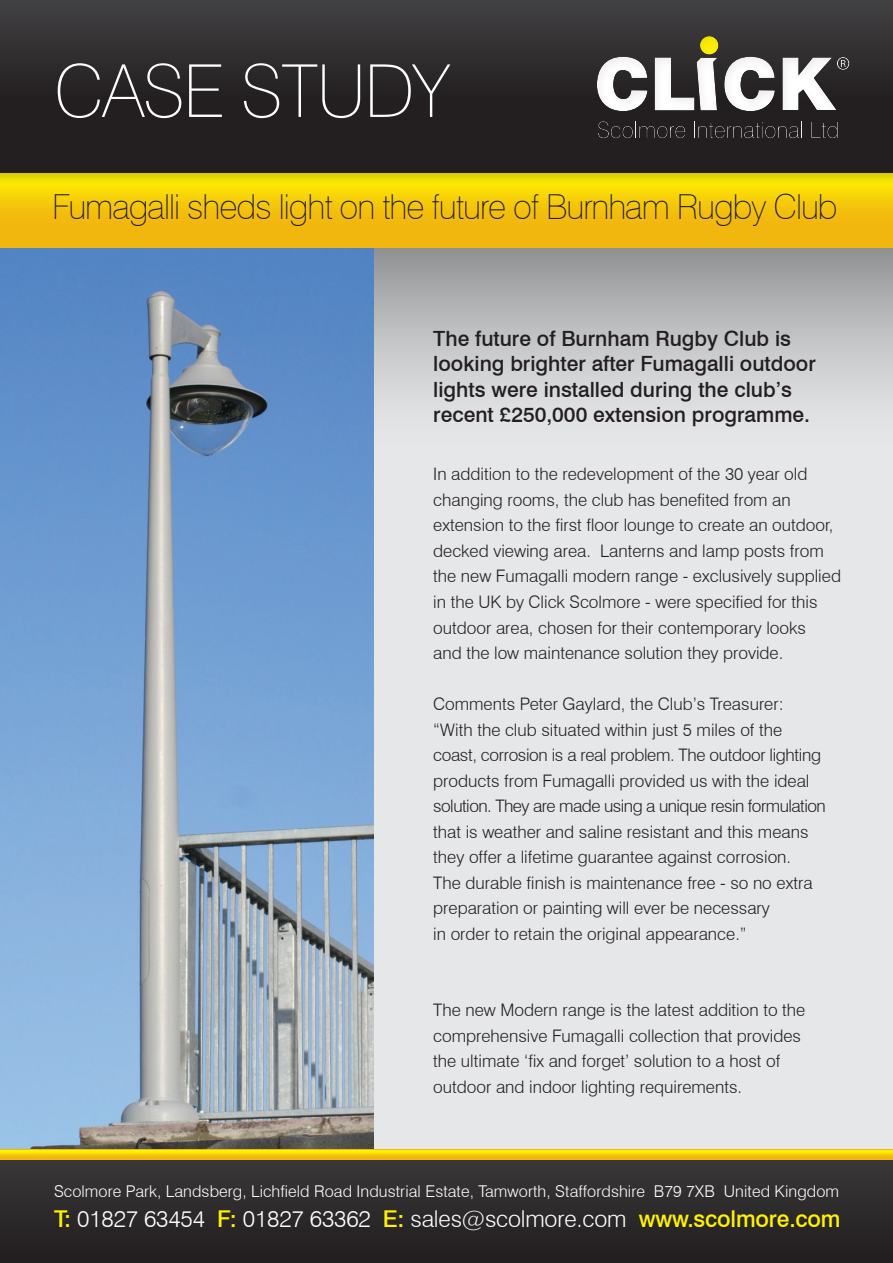
<style>
.page{position:relative;width:893px;height:1263px;background:#fff}
.page>*{position:absolute;margin:0;border:0;box-sizing:border-box;transform-origin:0 0}
.t1{font:100 73.05px "Swiss 721 BT";letter-spacing:-.02em;color:#fff}
.t2{font:100 34.5px "Swiss 721 BT";letter-spacing:-.03em;color:#231f20}
.t3{font:300 23.25px "Swiss 721 BT";letter-spacing:-.005em;color:#fff}
.t4{font:500 21px/25.2px "Swiss 721 BT";color:#231f20}
.t5{font:300 17.25px/25.5px "Swiss 721 BT";color:#231f20}
.t6{font:300 16.2px "Swiss 721 BT";letter-spacing:.005em;color:#fff}
.s1{font-weight:500;color:#fff101}
</style>
<div class="page">
<div style="left:0;top:241px;width:893px;height:913px;background:#e6e7e9"></div>
<div style="left:0;top:1154px;width:893px;height:109px;background:#231f20"></div>
<div style="left:0;top:248px;width:893px;height:204px;background:linear-gradient(to bottom,#97989a,#f0f1f3)"></div>
<img style="left:0;top:248px;width:373px;height:901px">
<div style="left:0;top:1154px;width:893px;height:101px;background:#2e2b2c"></div>
<div style="left:0;top:1149px;width:893px;height:11px;background:#f2b70f"></div>
<svg style="left:0;top:1150px;width:893px;height:6px"></svg>
<svg style="left:0;top:186px;width:893px;height:62px;background:#f4c20b"></svg>
<div style="left:0;top:0;width:893px;height:186px;background:#231f20;opacity:.2"></div>
<div style="left:0;top:0;width:893px;height:172px;background:#231f20"></div>
<div style="left:0;top:0;width:893px;height:101px;background:linear-gradient(to bottom,#424143,#231f20)"></div>
<div style="left:595px;top:34px;width:255px;height:105px;background:#231f20;opacity:.09"></div>
<p class="t1" style="left:54px;top:47px;width:398px">CASE STUDY</p>
<p class="t2" style="left:52px;top:186px;width:787px">Fumagalli sheds light on the future of Burnham Rugby Club</p>
<p class="t4" style="left:433px;top:326px;width:384px">The future of Burnham Rugby Club is looking brighter after Fumagalli outdoor lights were installed during the club’s recent £250,000 extension programme.</p>
<p class="t5" style="left:433px;top:461px;width:409px">In addition to the redevelopment of the 30 year old changing rooms, the club has benefited from an extension to the first floor lounge to create an outdoor, decked viewing area. Lanterns and lamp posts from the new Fumagalli modern range - exclusively supplied in the UK by Click Scolmore - were specified for this outdoor area, chosen for their contemporary looks<br>and the low maintenance solution they provide.</p>
<p class="t5" style="left:433px;top:691px;width:394px">Comments Peter Gaylard, the Club’s Treasurer: “With the club situated within just 5 miles of the coast, corrosion is a real problem. The outdoor lighting products from Fumagalli provided us with the ideal solution. They are made using a unique resin formulation that is weather and saline resistant and this means they offer a lifetime guarantee against corrosion.<br>The durable finish is maintenance free - so no extra preparation or painting will ever be necessary<br>in order to retain the original appearance.”</p>
<p class="t5" style="left:433px;top:997px;width:374px">The new Modern range is the latest addition to the comprehensive Fumagalli collection that provides the ultimate ‘fix and forget’ solution to a host of outdoor and indoor lighting requirements.</p>
<p class="t6" style="left:54px;top:1182px;width:786px">Scolmore Park, Landsberg, Lichfield Road Industrial Estate, Tamworth, Staffordshire B79 7XB United Kingdom</p>
<p class="t3" style="left:54px;top:1205px;width:788px"><span class="s1">T:</span> 01827 63454 <span class="s1">F:</span> 01827 63362 <span class="s1">E:</span> sales@scolmore.com <span class="s1">www.scolmore.com</span></p>
</div>
